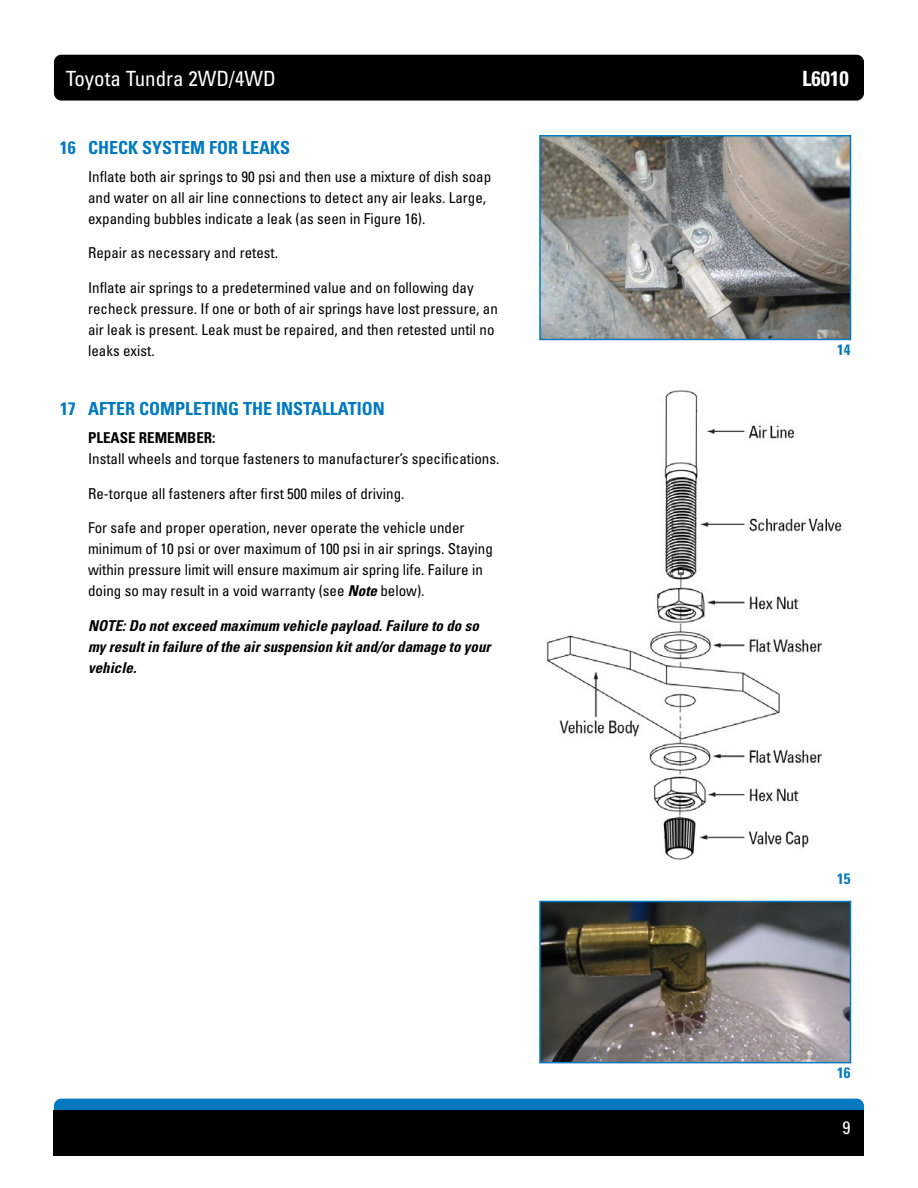
<style>
.page{position:relative;width:918px;height:1188px;background:#fff}
.page>*{position:absolute;margin:0;border:0;box-sizing:border-box;transform-origin:0 0}
.t1{font:condensed 21px "Univers LT Std";color:#fff}
.t2{font:700 condensed 21px "Univers LT Std";color:#fff}
.t3{font:700 condensed 18px "Univers LT Std";color:#0079c1}
.t4{font:condensed 18px "Univers LT Std";color:#fff}
.t5{font:condensed 15px/21px "Univers LT Std";color:#000}
.t6{font:italic 700 condensed 15px/21px "Univers LT Std";color:#000}
.t7{font:700 condensed 15px "Univers LT Std";color:#000}
.t8{font:700 condensed 15px "Univers LT Std";color:#0079c1}
.s1{font-weight:700;font-style:italic}
</style>
<div class="page">
<div style="left:54px;top:55px;width:810px;height:46px;background:#000;border-radius:7px"></div>
<div style="left:54px;top:1099px;width:810px;height:45px;background:#0079c1;border-radius:7px"></div>
<div style="left:54px;top:1110px;width:810px;height:46px;background:#000"></div>
<img style="left:542px;top:138px;width:306px;height:199px">
<div style="left:539px;top:135px;width:312px;height:205px;border:2px solid #0079c1"></div>
<img style="left:546px;top:390px;width:296px;height:470px">
<img style="left:542px;top:904px;width:306px;height:156px">
<div style="left:539px;top:901px;width:312px;height:162px;border:2px solid #0079c1"></div>
<h1 class="t1" style="left:66px;top:65px;width:212px">Toyota Tundra 2WD/4WD</h1>
<h1 class="t2" style="left:802px;top:65px;width:48px">L6010</h1>
<p class="t3" style="left:60px;top:137px;width:232px">16 CHECK SYSTEM FOR LEAKS</p>
<p class="t5" style="left:88px;top:166px;width:405px">Inflate both air springs to 90 psi and then use a mixture of dish soap and water on all air line connections to detect any air leaks. Large, expanding bubbles indicate a leak (as seen in Figure 16).</p>
<p class="t5" style="left:88px;top:242px;width:191px">Repair as necessary and retest.</p>
<p class="t5" style="left:88px;top:277px;width:411px">Inflate air springs to a predetermined value and on following day recheck pressure. If one or both of air springs have lost pressure, an air leak is present. Leak must be repaired, and then retested until no leaks exist.</p>
<p class="t3" style="left:60px;top:398px;width:326px">17 AFTER COMPLETING THE INSTALLATION</p>
<p class="t7" style="left:88px;top:429px;width:129px">PLEASE REMEMBER:</p>
<p class="t5" style="left:88px;top:448px;width:413px">Install wheels and torque fasteners to manufacturer’s specifications.</p>
<p class="t5" style="left:88px;top:483px;width:318px">Re-torque all fasteners after first 500 miles of driving.</p>
<p class="t5" style="left:88px;top:517px;width:406px">For safe and proper operation, never operate the vehicle under minimum of 10 psi or over maximum of 100 psi in air springs. Staying within pressure limit will ensure maximum air spring life. Failure in doing so may result in a void warranty (see <span class="s1">Note</span> below).</p>
<p class="t6" style="left:88px;top:615px;width:404px">NOTE: Do not exceed maximum vehicle payload. Failure to do so my result in failure of the air suspension kit and/or damage to your vehicle.</p>
<p class="t8" style="left:837px;top:340px;width:15px">14</p>
<p class="t8" style="left:837px;top:869px;width:15px">15</p>
<p class="t8" style="left:837px;top:1063px;width:15px">16</p>
<p class="t4" style="left:843px;top:1116px;width:9px">9</p>
</div>
